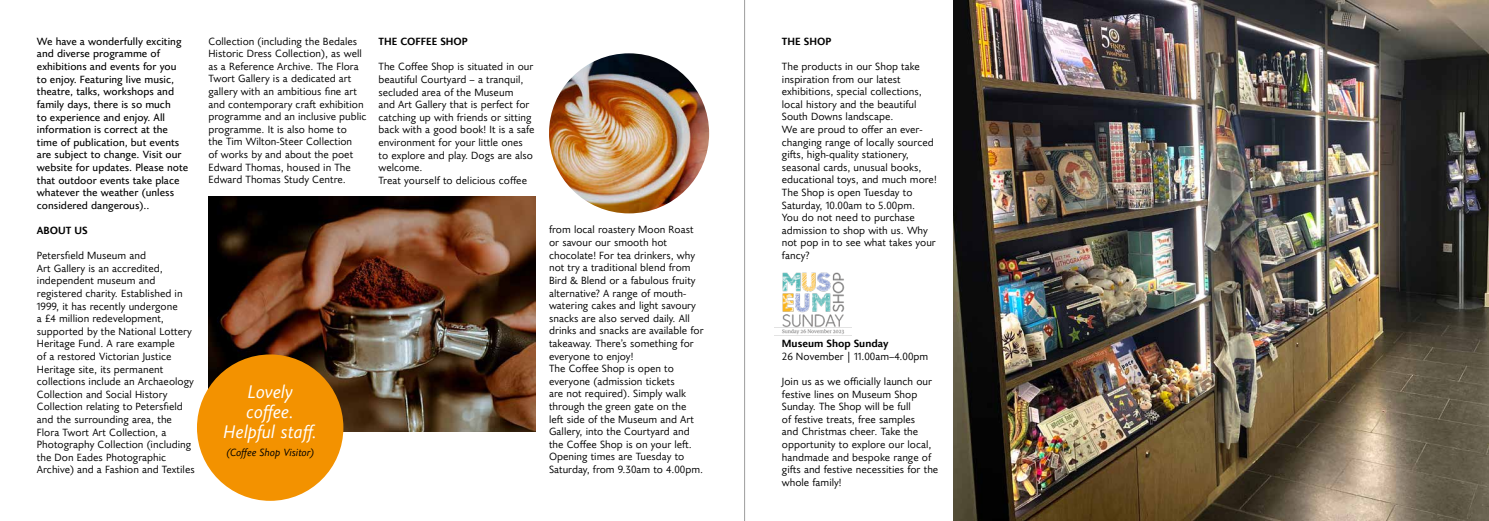
<style>
.page{position:relative;width:1489px;height:521px;background:#fff}
.page>*{position:absolute;margin:0;border:0;box-sizing:border-box;transform-origin:0 0}
.t1{font:italic 18.38px/20.1px "Joanna Sans Nova";color:#fff;text-align:center}
.t2{font:10.5px/12.6px "Joanna Sans Nova";color:#000}
.t3{font:10.5px/12.6px "Joanna Sans Nova";color:#000}
.t4{font:700 10.5px "Joanna Sans Nova";color:#000}
.t5{font:italic 10.5px "Joanna Sans Nova";color:#000}
</style>
<div class="page">
<img style="left:209px;top:197px;width:327px;height:235px">
<img style="left:549px;top:53px;width:160px;height:160px;border-radius:80px">
<hr style="left:744px;top:0;width:1px;height:521px;background:#9d9d9c">
<img style="left:953px;top:1px;width:535px;height:519px">
<div style="left:197px;top:354px;width:146px;height:147px;background:#f39200;border-radius:50%"></div>
<img style="left:774px;top:272px;width:77px;height:64px">
<p class="t3" style="left:37px;top:34px;width:153px">We have a wonderfully exciting and diverse programme of exhibitions and events for you to enjoy. Featuring live music, theatre, talks, workshops and family days, there is so much<br>to experience and enjoy. All information is correct at the time of publication, but events are subject to change. Visit our website for updates. Please note that outdoor events take place whatever the weather (unless considered dangerous)..</p>
<p class="t4" style="left:37px;top:223px;width:52px">ABOUT US</p>
<p class="t2" style="left:37px;top:249px;width:159px">Petersfield Museum and<br>Art Gallery is an accredited, independent museum and registered charity. Established in<br>1999, it has recently undergone<br>a £4 million redevelopment, supported by the National Lottery<br>Heritage Fund. A rare example<br>of a restored Victorian Justice<br>Heritage site, its permanent collections include an Archaeology<br>Collection and Social History<br>Collection relating to Petersfield and the surrounding area, the<br>Flora Twort Art Collection, a<br>Photography Collection (including the Don Eades Photographic<br>Archive) and a Fashion and Textiles</p>
<p class="t2" style="left:208px;top:34px;width:160px">Collection (including the Bedales<br>Historic Dress Collection), as well as a Reference Archive. The Flora<br>Twort Gallery is a dedicated art gallery with an ambitious fine art and contemporary craft exhibition programme and an inclusive public programme. It is also home to<br>the Tim Wilton-Steer Collection<br>of works by and about the poet<br>Edward Thomas, housed in The<br>Edward Thomas Study Centre.</p>
<p class="t4" style="left:378px;top:34px;width:91px">THE COFFEE SHOP</p>
<p class="t2" style="left:378px;top:60px;width:158px">The Coffee Shop is situated in our beautiful Courtyard – a tranquil, secluded area of the Museum<br>and Art Gallery that is perfect for catching up with friends or sitting back with a good book! It is a safe environment for your little ones to explore and play. Dogs are also welcome.<br>Treat yourself to delicious coffee</p>
<h1 class="t1" style="left:223px;top:381px;width:95px">Lovely coffee.<br>Helpful staff.</h1>
<p class="t5" style="left:226px;top:445px;width:89px">(Coffee Shop Visitor)</p>
<p class="t2" style="left:549px;top:223px;width:156px">from local roastery Moon Roast or savour our smooth hot chocolate! For tea drinkers, why not try a traditional blend from<br>Bird &amp; Blend or a fabulous fruity alternative? A range of mouth&shy;watering cakes and light savoury snacks are also served daily. All drinks and snacks are available for takeaway. There’s something for everyone to enjoy!<br>The Coffee Shop is open to everyone (admission tickets<br>are not required). Simply walk through the green gate on the<br>left side of the Museum and Art<br>Gallery, into the Courtyard and the Coffee Shop is on your left.<br>Opening times are Tuesday to<br>Saturday, from 9.30am to 4.00pm.</p>
<p class="t4" style="left:781px;top:33px;width:51px">THE SHOP</p>
<p class="t2" style="left:781px;top:60px;width:156px">The products in our Shop take inspiration from our latest exhibitions, special collections, local history and the beautiful<br>South Downs landscape.<br>We are proud to offer an ever&shy;changing range of locally sourced gifts, high-quality stationery, seasonal cards, unusual books, educational toys, and much more!<br>The Shop is open Tuesday to<br>Saturday, 10.00am to 5.00pm.<br>You do not need to purchase admission to shop with us. Why not pop in to see what takes your fancy?</p>
<p class="t4" style="left:781px;top:336px;width:108px">Museum Shop Sunday</p>
<p class="t2" style="left:781px;top:349px;width:148px">26 November | 11.00am–4.00pm</p>
<p class="t2" style="left:781px;top:375px;width:158px">Join us as we officially launch our festive lines on Museum Shop<br>Sunday. The Shop will be full<br>of festive treats, free samples<br>and Christmas cheer. Take the opportunity to explore our local, handmade and bespoke range of gifts and festive necessities for the whole family!</p>
</div>
